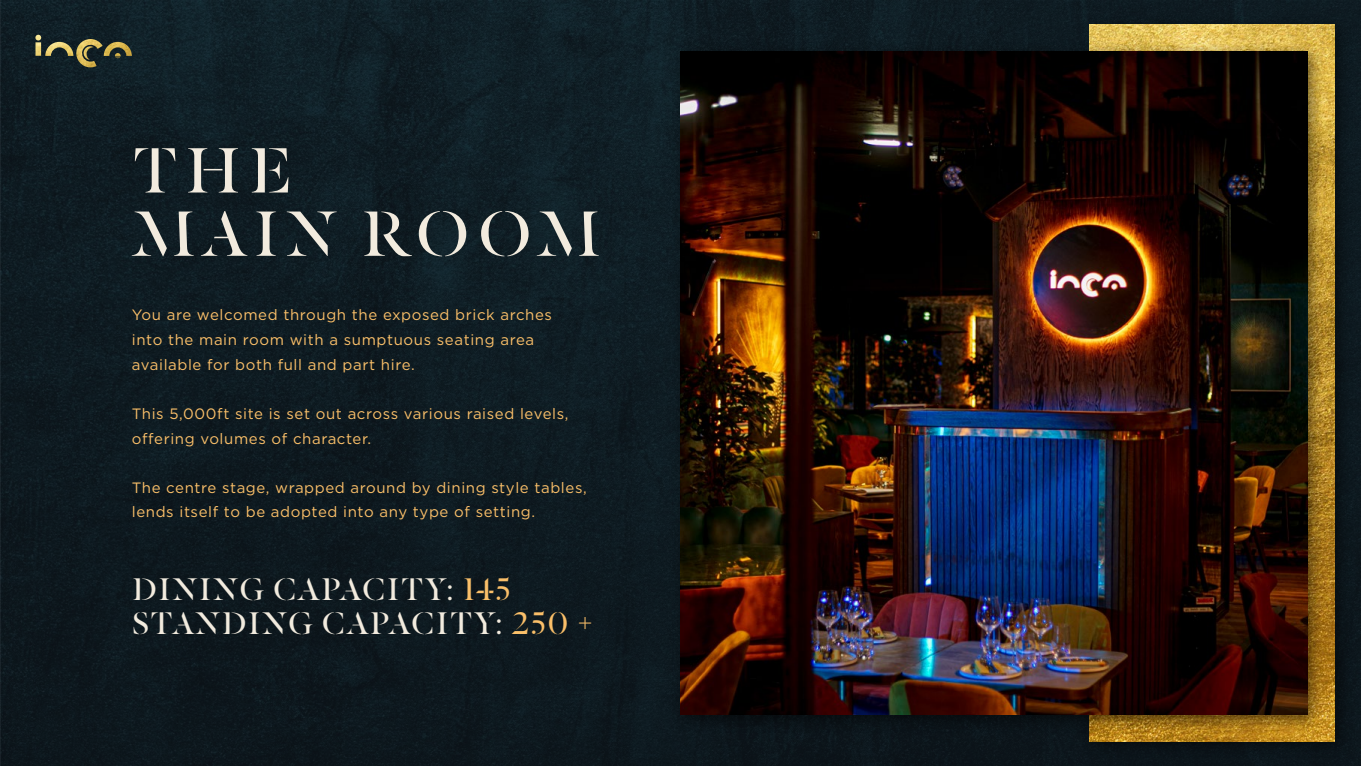
<style>
.page{position:relative;width:1361px;height:766px;background:#fff}
.page>*{position:absolute;margin:0;border:0;box-sizing:border-box;transform-origin:0 0}
.t1{font:70.2px/63.3px "Dala Floda";letter-spacing:.12em;color:#f2ebde}
.t2{font:34.35px/34.3px "Dala Floda";letter-spacing:.055em;color:#f2ebde}
.t3{font:15px/24.6px "Gotham";letter-spacing:.04em;color:#fabf69}
.s1{color:#fabf69}
</style>
<div class="page">
<div style="left:0;top:0;width:1361px;height:765px;background:#0e1a21"></div>
<div style="left:1080px;top:15px;width:273px;height:744px;background:#000;opacity:.5"></div>
<img style="left:1089px;top:25px;width:245px;height:716px">
<div style="left:671px;top:41px;width:654px;height:692px;background:#000;opacity:.5"></div>
<img style="left:680px;top:51px;width:627px;height:663px">
<img style="left:35px;top:35px;width:97px;height:32px">
<h1 class="t1" style="left:132px;top:136px;width:469px">THE<br>MAIN ROOM</h1>
<p class="t3" style="left:132px;top:302px;width:422px">You are welcomed through the exposed brick arches into the main room with a sumptuous seating area available for both full and part hire.</p>
<p class="t3" style="left:132px;top:401px;width:438px">This 5,000ft site is set out across various raised levels, offering volumes of character.</p>
<p class="t3" style="left:132px;top:474px;width:456px">The centre stage, wrapped around by dining style tables, lends itself to be adopted into any type of setting.</p>
<h2 class="t2" style="left:132px;top:570px;width:462px">DINING CAPACITY: <span class="s1">145<br></span>STANDING CAPACITY: <span class="s1">250 +</span></h2>
</div>
